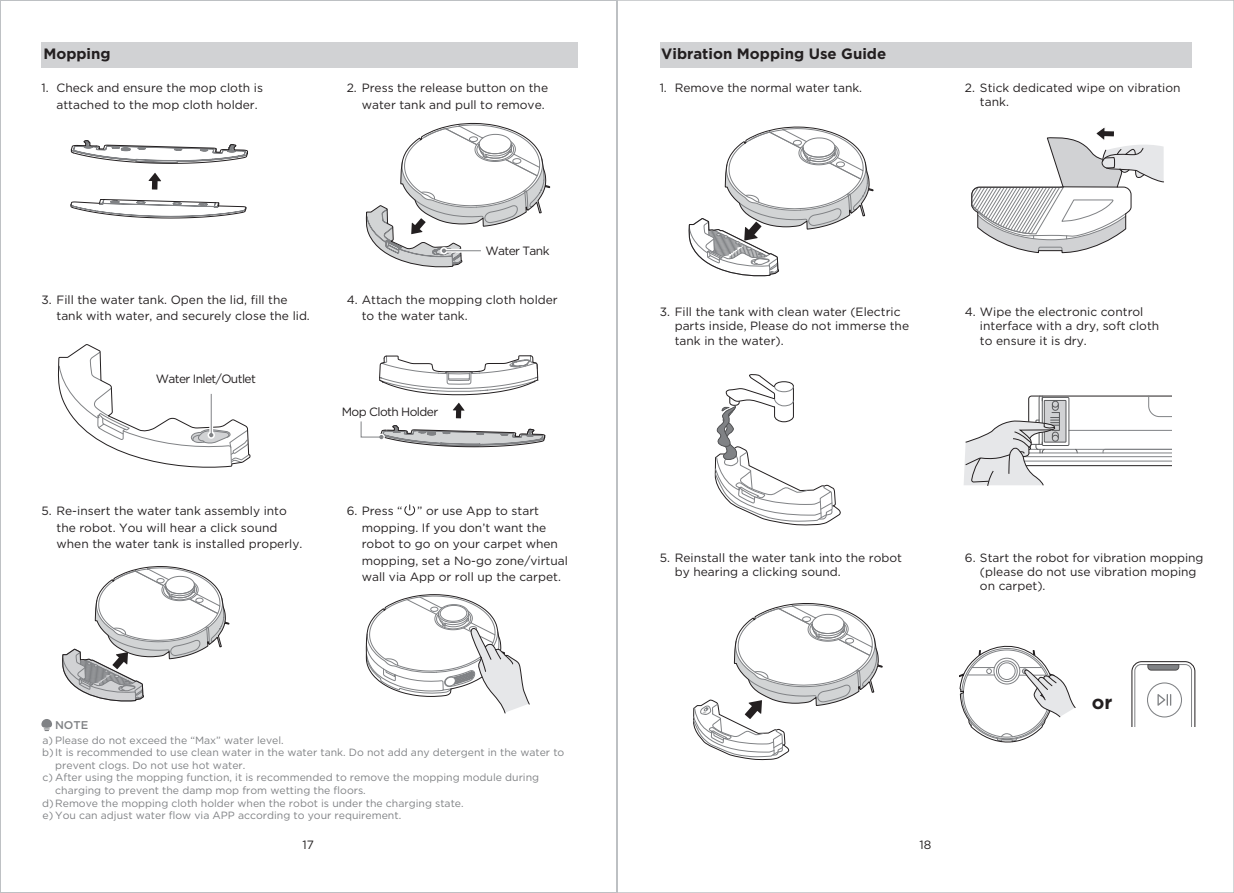
<style>
.page{position:relative;width:1234px;height:893px;background:#fff}
.page>*{position:absolute;margin:0;border:0;box-sizing:border-box;transform-origin:0 0}
.t1{font:700 19.05px "Gotham";color:#231f20}
.t2{font:700 15px "Gotham";color:#231f20}
.t3{font:12px/16.5px "Gotham";color:#231f20}
.t4{font:12px "Gotham";letter-spacing:-.05em;color:#231f20}
.t5{font:500 11.25px "Gotham";color:#808285}
.t6{font:10.5px/12.6px "Gotham";color:#808285}
</style>
<div class="page">
<div style="left:42px;top:43px;width:536px;height:25px;background:#d1d2d4"></div>
<svg style="left:404px;top:504px;width:11px;height:12px"></svg>
<svg style="left:360px;top:355px;width:186px;height:93px"></svg>
<svg style="left:62px;top:566px;width:168px;height:136px"></svg>
<svg style="left:365px;top:594px;width:165px;height:120px"></svg>
<svg style="left:57px;top:344px;width:194px;height:124px"></svg>
<svg style="left:41px;top:719px;width:11px;height:12px"></svg>
<svg style="left:365px;top:122px;width:186px;height:146px"></svg>
<svg style="left:70px;top:140px;width:178px;height:50px"></svg>
<svg style="left:70px;top:199px;width:177px;height:20px"></svg>
<div style="left:659px;top:43px;width:532px;height:25px;background:#d1d2d4"></div>
<svg style="left:970px;top:42px;width:194px;height:212px"></svg>
<svg style="left:964px;top:395px;width:207px;height:91px"></svg>
<svg style="left:1131px;top:661px;width:63px;height:65px"></svg>
<div style="left:1146px;top:682px;width:35px;height:35px;border:1px solid #808285;border-radius:50%"></div>
<svg style="left:959px;top:645px;width:117px;height:98px"></svg>
<svg style="left:688px;top:126px;width:186px;height:151px"></svg>
<svg style="left:714px;top:374px;width:127px;height:152px"></svg>
<svg style="left:693px;top:603px;width:190px;height:158px"></svg>
<p class="t2" style="left:43px;top:44px;width:69px">Mopping</p>
<p class="t3" style="left:56px;top:79px;width:208px">Check and ensure the mop cloth is attached to the mop cloth holder.</p>
<p class="t3" style="left:41px;top:79px;width:9px">1.</p>
<p class="t3" style="left:346px;top:79px;width:203px;text-align:right">2. Press the release button on the water tank and pull to remove.</p>
<p class="t4" style="left:485px;top:243px;width:66px">Water Tank</p>
<p class="t3" style="left:56px;top:291px;width:255px;text-indent:-15px">3. Fill the water tank. Open the lid, fill the tank with water, and securely close the lid.</p>
<p class="t3" style="left:361px;top:291px;width:197px;text-indent:-15px">4. Attach the mopping cloth holder to the water tank.</p>
<p class="t4" style="left:156px;top:371px;width:102px">Water Inlet/Outlet</p>
<p class="t4" style="left:342px;top:404px;width:98px">Mop Cloth Holder</p>
<p class="t3" style="left:56px;top:502px;width:247px;text-indent:-15px">5. Re-insert the water tank assembly into the robot. You will hear a click sound when the water tank is installed properly.</p>
<p class="t3" style="left:361px;top:502px;width:208px;text-indent:-15px">6. Press “ ” or use App to start mopping. If you don’t want the robot to go on your carpet when mopping, set a No-go zone/virtual wall via App or roll up the carpet.</p>
<p class="t5" style="left:55px;top:718px;width:35px">NOTE</p>
<p class="t6" style="left:42px;top:733px;width:523px">a) Please do not exceed the “Max” water level.<br>b)It is recommended to use clean water in the water tank. Do not add any detergent in the water to</p>
<p class="t6" style="left:43px;top:771px;width:498px">c) After using the mopping function, it is recommended to remove the mopping module during</p>
<p class="t6" style="left:42px;top:796px;width:423px">d)Remove the mopping cloth holder when the robot is under the charging state. e) You can adjust water flow via APP according to your requirement.</p>
<p class="t6" style="left:55px;top:759px;width:192px">prevent clogs. Do not use hot water.</p>
<p class="t6" style="left:55px;top:784px;width:312px">charging to prevent the damp mop from wetting the floors.</p>
<p class="t2" style="left:661px;top:44px;width:226px">Vibration Mopping Use Guide</p>
<p class="t3" style="left:659px;top:79px;width:204px">1. Remove the normal water tank.</p>
<p class="t3" style="left:979px;top:80px;width:202px;line-height:14.4px;text-indent:-15px">2. Stick dedicated wipe on vibration tank.</p>
<p class="t3" style="left:674px;top:304px;width:236px;line-height:14.4px;text-indent:-15px">3. Fill the tank with clean water (Electric parts inside, Please do not immerse the tank in the water).</p>
<p class="t3" style="left:979px;top:304px;width:181px;line-height:14.4px;text-indent:-15px">4. Wipe the electronic control interface with a dry, soft cloth to ensure it is dry.</p>
<p class="t3" style="left:674px;top:550px;width:229px;line-height:14.4px;text-indent:-15px">5. Reinstall the water tank into the robot by hearing a clicking sound.</p>
<p class="t3" style="left:979px;top:550px;width:225px;line-height:14.4px;text-indent:-15px">6. Start the robot for vibration mopping (please do not use vibration moping on carpet).</p>
<h1 class="t1" style="left:1091px;top:690px;width:22px">or</h1>
<p class="t3" style="left:302px;top:837px;width:13px">17</p>
<p class="t3" style="left:919px;top:837px;width:13px">18</p>
</div>
